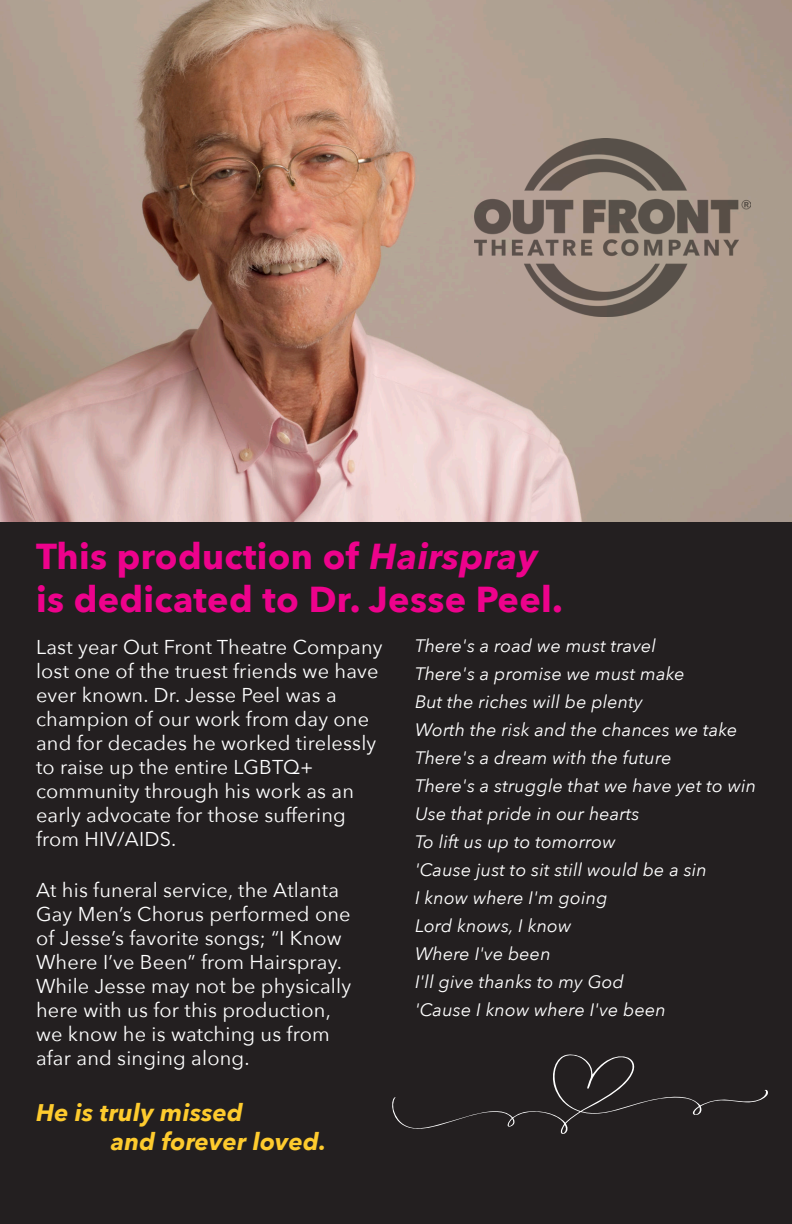
<style>
.page{position:relative;width:792px;height:1224px;background:#fff}
.page>*{position:absolute;margin:0;border:0;box-sizing:border-box;transform-origin:0 0}
.t1{font:700 36px/43.2px "Avenir Next";letter-spacing:.01em;color:#ed028c}
.t2{font:italic 700 24px/28.8px "Avenir Next";letter-spacing:.01em;color:#fecb2e}
.t3{font:20px/24px "Avenir Next";letter-spacing:.01em;color:#fff}
.t4{font:italic 18px "Avenir Next";letter-spacing:.01em;color:#fff}
.s1{font-style:italic}
</style>
<div class="page">
<div style="left:0;top:522px;width:792px;height:702px;background:#231f20"></div>
<img style="left:0;top:0;width:792px;height:522px">
<img style="left:474px;top:138px;width:277px;height:179px">
<div style="left:389px;top:1051px;width:381px;height:87px;background:#231f20"></div>
<p class="t1" style="left:36px;top:534px;width:529px">This production of <span class="s1">Hairspray </span>is dedicated to Dr. Jesse Peel.</p>
<p class="t4" style="left:415px;top:631px;width:243px">There's a road we must travel</p>
<p class="t4" style="left:415px;top:659px;width:271px">There's a promise we must make</p>
<p class="t4" style="left:415px;top:687px;width:229px">But the riches will be plenty</p>
<p class="t4" style="left:415px;top:715px;width:324px">Worth the risk and the chances we take</p>
<p class="t4" style="left:415px;top:743px;width:258px">There's a dream with the future</p>
<p class="t4" style="left:415px;top:771px;width:343px">There's a struggle that we have yet to win</p>
<p class="t4" style="left:415px;top:799px;width:226px">Use that pride in our hearts</p>
<p class="t4" style="left:415px;top:827px;width:202px">To lift us up to tomorrow</p>
<p class="t4" style="left:415px;top:855px;width:294px">'Cause just to sit still would be a sin</p>
<p class="t4" style="left:415px;top:883px;width:194px">I know where I'm going</p>
<p class="t4" style="left:415px;top:911px;width:158px">Lord knows, I know</p>
<p class="t4" style="left:415px;top:939px;width:137px">Where I've been</p>
<p class="t4" style="left:415px;top:967px;width:210px">I'll give thanks to my God</p>
<p class="t4" style="left:415px;top:995px;width:252px">'Cause I know where I've been</p>
<p class="t3" style="left:36px;top:635px;width:348px">Last year Out Front Theatre Company lost one of the truest friends we have ever known. Dr. Jesse Peel was a champion of our work from day one and for decades he worked tirelessly to raise up the entire LGBTQ+ community through his work as an early advocate for those suffering from HIV/AIDS.</p>
<p class="t3" style="left:36px;top:878px;width:317px">At his funeral service, the Atlanta<br>Gay Men’s Chorus performed one of Jesse’s favorite songs; “I Know<br>Where I’ve Been” from Hairspray.<br>While Jesse may not be physically here with us for this production, we know he is watching us from afar and singing along.</p>
<p class="t2" style="left:111px;top:1098px;width:217px;text-indent:-75px">He is truly missed<br>and forever loved.</p>
</div>
